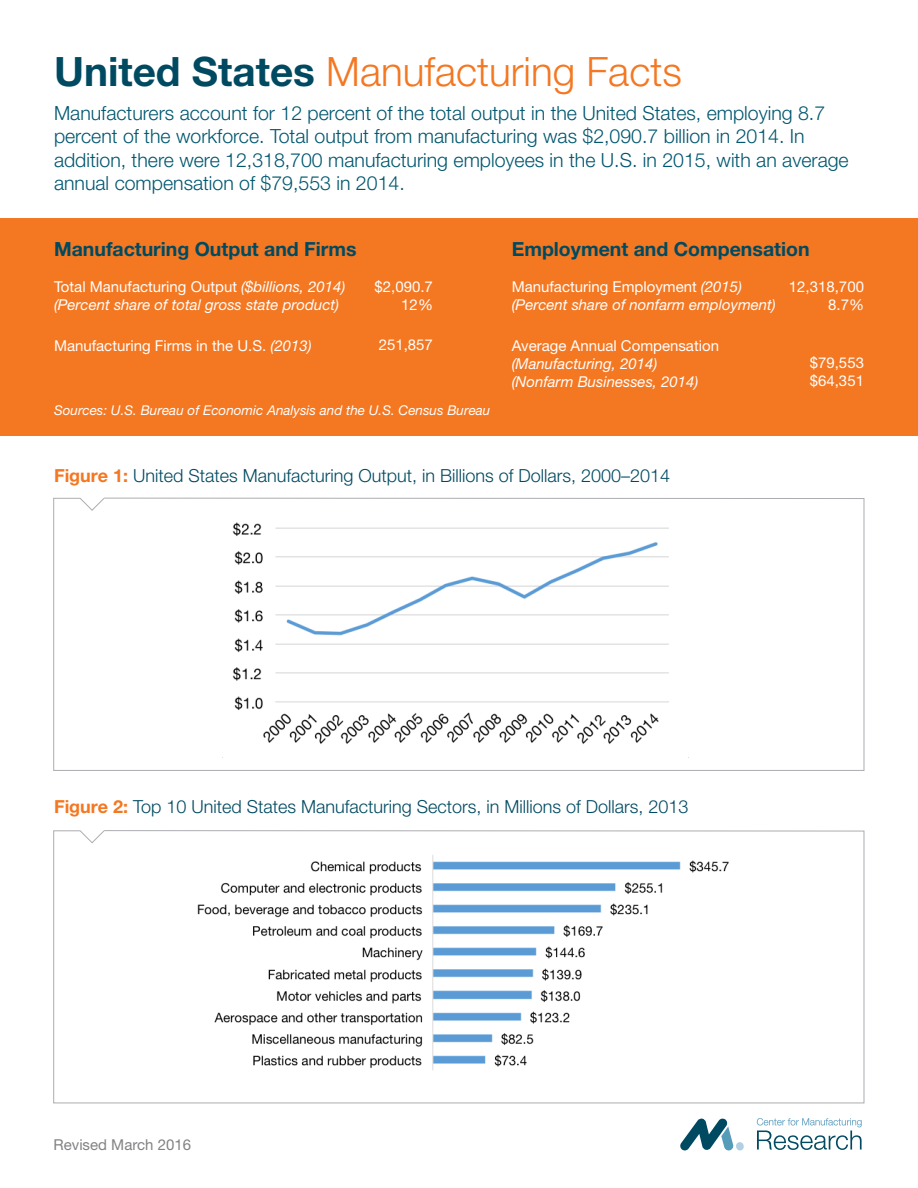
<style>
.page{position:relative;width:918px;height:1188px;background:#fff}
.page>*{position:absolute;margin:0;border:0;box-sizing:border-box;transform-origin:0 0}
.t1{font:300 40.5px "Helvetica Neue";color:#f47721}
.t2{font:300 19.5px/23.4px "Helvetica Neue";color:#00576f}
.t3{font:700 19.5px "Helvetica Neue";color:#004a61}
.t4{font:300 18px "Helvetica Neue";color:#004a61}
.t5{font:italic 15px/18px "Helvetica Neue";color:#fff}
.t6{font:15px/18px "Helvetica Neue";color:#fff;text-align:right}
.t7{font:15px "Helvetica Neue";color:#808285}
.t8{font:italic 13.5px "Helvetica Neue";color:#fff}
.s1{font-weight:700;color:#004a61}
.s2{font-style:normal}
.s3{font-style:italic}
.s4{font-weight:700;color:#f47721}
</style>
<div class="page">
<svg style="left:53px;top:498px;width:811px;height:273px"></svg>
<svg style="left:53px;top:830px;width:811px;height:273px"></svg>
<div style="left:0;top:218px;width:918px;height:218px;background:#f47721"></div>
<img style="left:222px;top:508px;width:467px;height:249px">
<img style="left:188px;top:838px;width:549px;height:249px">
<svg style="left:680px;top:1118px;width:64px;height:32px"></svg>
<svg style="left:757px;top:1118px;width:105px;height:32px"></svg>
<h1 class="t1" style="left:54px;top:47px;width:629px"><span class="s1">United States</span> Manufacturing Facts</h1>
<p class="t2" style="left:54px;top:101px;width:796px">Manufacturers account for 12 percent of the total output in the United States, employing 8.7 percent of the workforce. Total output from manufacturing was $2,090.7 billion in 2014. In addition, there were 12,318,700 manufacturing employees in the U.S. in 2015, with an average annual compensation of $79,553 in 2014.</p>
<p class="t3" style="left:54px;top:237px;width:304px">Manufacturing Output and Firms</p>
<p class="t5" style="left:54px;top:278px;width:293px"><span class="s2">Total Manufacturing Output</span> ($billions, 2014) (Percent share of total gross state product)</p>
<p class="t6" style="left:54px;top:336px;width:259px">Manufacturing Firms in the U.S. <span class="s3">(2013)</span></p>
<p class="t6" style="left:375px;top:277px;width:60px">$2,090.7<br>12%</p>
<p class="t6" style="left:379px;top:336px;width:56px">251,857</p>
<p class="t8" style="left:54px;top:402px;width:438px">Sources: U.S. Bureau of Economic Analysis and the U.S. Census Bureau</p>
<p class="t3" style="left:512px;top:237px;width:299px">Employment and Compensation</p>
<p class="t5" style="left:512px;top:278px;width:266px"><span class="s2">Manufacturing Employment</span> (2015) (Percent share of nonfarm employment)</p>
<p class="t6" style="left:512px;top:336px;width:209px">Average Annual Compensation</p>
<p class="t5" style="left:512px;top:354px;width:188px">(Manufacturing, 2014) (Nonfarm Businesses, 2014)</p>
<p class="t6" style="left:789px;top:277px;width:77px">12,318,700<br>8.7%</p>
<p class="t6" style="left:810px;top:354px;width:56px;text-align:left">$79,553 $64,351</p>
<p class="t4" style="left:54px;top:464px;width:618px"><span class="s4">Figure 1:</span> United States Manufacturing Output, in Billions of Dollars, 2000–2014</p>
<p class="t4" style="left:54px;top:796px;width:636px"><span class="s4">Figure 2:</span> Top 10 United States Manufacturing Sectors, in Millions of Dollars, 2013</p>
<p class="t7" style="left:54px;top:1136px;width:139px">Revised March 2016</p>
</div>
